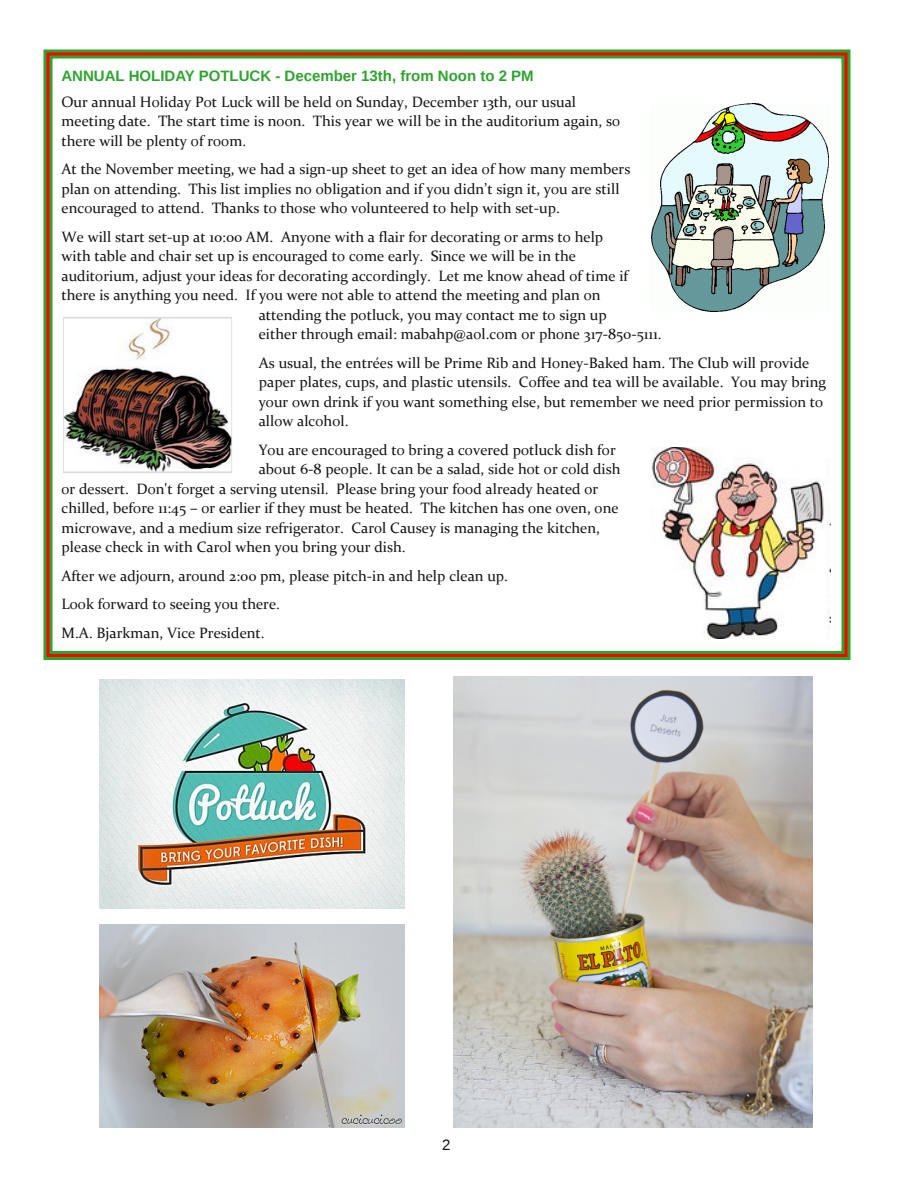
<style>
.page{position:relative;width:918px;height:1188px;background:#fff}
.page>*{position:absolute;margin:0;border:0;box-sizing:border-box;transform-origin:0 0}
.t1{font:15px/19.5px "Constantia";color:#161413}
.t2{font:700 15px "Liberation Sans";color:#2da42d}
.t3{font:15px "Liberation Sans";color:#161413}
</style>
<div class="page">
<img style="left:99px;top:680px;width:306px;height:229px">
<img style="left:453px;top:676px;width:360px;height:452px">
<img style="left:99px;top:924px;width:306px;height:204px">
<div style="left:44px;top:50px;width:806px;height:610px;border:9px solid #2da42d"></div>
<div style="left:46px;top:52px;width:802px;height:605px;border:3px solid #f00"></div>
<img style="left:652px;top:447px;width:179px;height:192px">
<img style="left:63px;top:317px;width:169px;height:156px">
<img style="left:652px;top:104px;width:177px;height:207px">
<p class="t2" style="left:62px;top:68px;width:474px">ANNUAL HOLIDAY POTLUCK - December 13th, from Noon to 2 PM</p>
<p class="t1" style="left:62px;top:93px;width:560px">Our annual Holiday Pot Luck will be held on Sunday, December 13th, our usual meeting date. The start time is noon. This year we will be in the auditorium again, so there will be plenty of room.</p>
<p class="t1" style="left:62px;top:161px;width:570px">At the November meeting, we had a sign‐up sheet to get an idea of how many members plan on attending. This list implies no obligation and if you didn’t sign it, you are still encouraged to attend. Thanks to those who volunteered to help with set‐up.</p>
<p class="t1" style="left:62px;top:228px;width:543px">We will start set‐up at 10:00 AM. Anyone with a flair for decorating or arms to help</p>
<p class="t1" style="left:62px;top:248px;width:516px">with table and chair set up is encouraged to come early. Since we will be in the</p>
<p class="t1" style="left:62px;top:267px;width:568px">auditorium, adjust your ideas for decorating accordingly. Let me know ahead of time if</p>
<p class="t1" style="left:62px;top:287px;width:541px">there is anything you need. If you were not able to attend the meeting and plan on</p>
<p class="t1" style="left:259px;top:306px;width:350px">attending the potluck, you may contact me to sign up</p>
<p class="t1" style="left:259px;top:326px;width:405px">either through email: mabahp@aol.com or phone 317‐850‐5111.</p>
<p class="t1" style="left:259px;top:354px;width:569px">As usual, the entrées will be Prime Rib and Honey‐Baked ham. The Club will provide paper plates, cups, and plastic utensils. Coffee and tea will be available. You may bring your own drink if you want something else, but remember we need prior permission to allow alcohol.</p>
<p class="t1" style="left:259px;top:441px;width:359px">You are encouraged to bring a covered potluck dish for</p>
<p class="t1" style="left:259px;top:461px;width:363px">about 6‐8 people. It can be a salad, side hot or cold dish</p>
<p class="t1" style="left:62px;top:480px;width:538px">or dessert. Don't forget a serving utensil. Please bring your food already heated or</p>
<p class="t1" style="left:62px;top:500px;width:559px">chilled, before 11:45 – or earlier if they must be heated. The kitchen has one oven, one</p>
<p class="t1" style="left:62px;top:519px;width:540px">microwave, and a medium size refrigerator. Carol Causey is managing the kitchen,</p>
<p class="t1" style="left:62px;top:539px;width:346px">please check in with Carol when you bring your dish.</p>
<p class="t1" style="left:62px;top:563px;width:448px;line-height:28.5px">After we adjourn, around 2:00 pm, please pitch‐in and help clean up.<br>Look forward to seeing you there.<br>M.A. Bjarkman, Vice President.</p>
<p class="t3" style="left:442px;top:1137px;width:10px">2</p>
</div>
